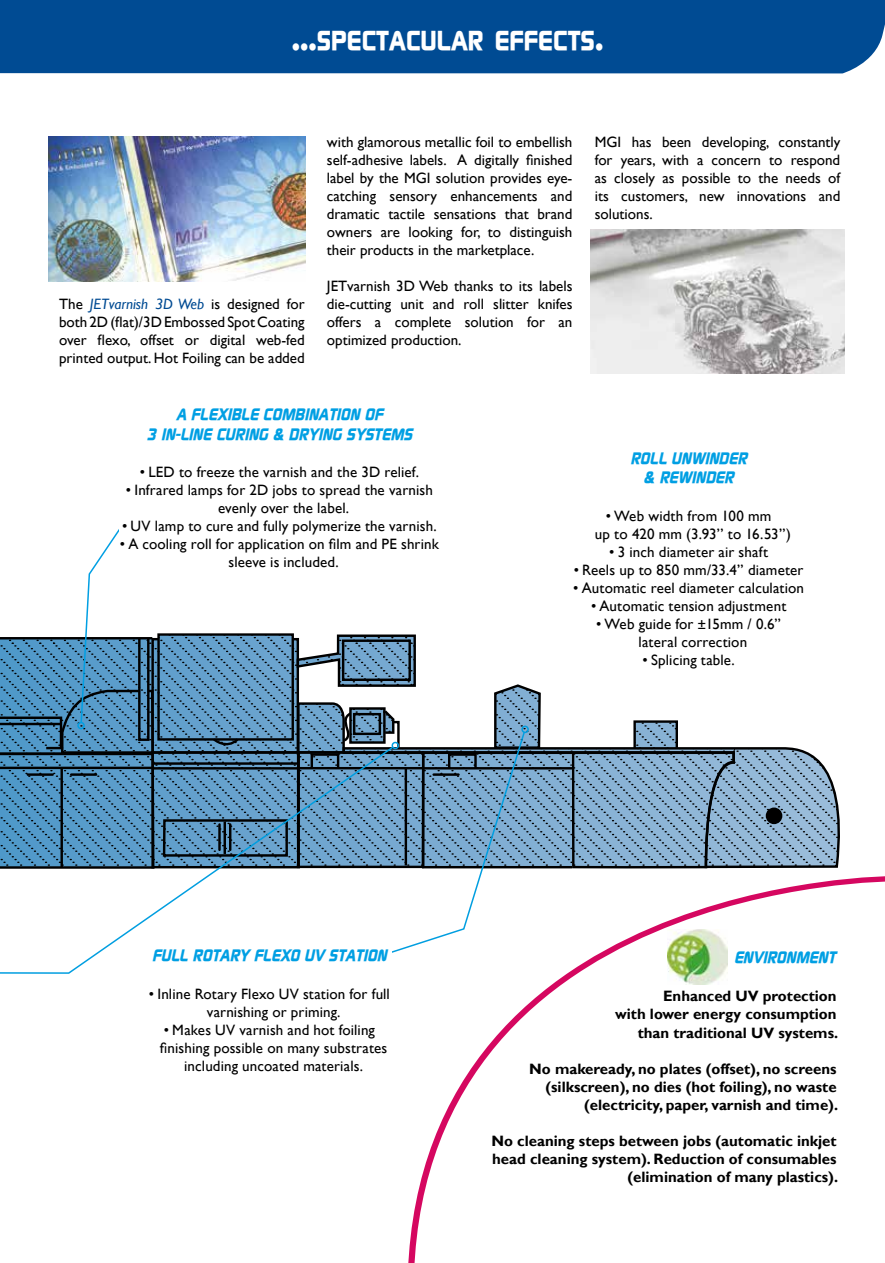
<style>
.page{position:relative;width:885px;height:1263px;background:#fff}
.page>*{position:absolute;margin:0;border:0;box-sizing:border-box;transform-origin:0 0}
.t1{font:700 27.3px "Continuum";color:#fff}
.t2{font:italic 700 16.5px/19.5px "Continuum";color:#009fe3;text-align:center}
.t3{font:15px/18px "Gill Sans";letter-spacing:.005em;color:#000;text-align:center}
.t4{font:700 15px/18px "Gill Sans";color:#000;text-align:right}
.s1{font-size:39px}
.s2{font-style:italic;color:#004b93}
</style>
<div class="page">
<svg style="left:636px;top:723px;width:39px;height:23px"></svg>
<svg style="left:526px;top:747px;width:314px;height:122px;background:#83a3bd"></svg>
<svg style="left:570px;top:750px;width:166px;height:119px;background:#7a9cb9"></svg>
<div style="left:765px;top:807px;width:17px;height:17px;background:#000;border-radius:50%"></div>
<svg style="left:494px;top:684px;width:48px;height:66px;background:#7695ae"></svg>
<div style="left:422px;top:751px;width:151px;height:117px;border:2px solid #000"></div>
<hr style="left:424px;top:767px;width:148px;height:2px;background:#000">
<div style="left:633px;top:720px;width:45px;height:29px;border:2px solid #000"></div>
<svg style="left:412px;top:881px;width:472px;height:382px"></svg>
<svg style="left:395px;top:730px;width:131px;height:245px"></svg>
<div style="left:521px;top:726px;width:8px;height:7px;border:2px solid #009ee0;border-radius:50%"></div>
<svg style="left:0;top:529px;width:425px;height:341px"></svg>
<div style="left:77px;top:722px;width:8px;height:7px;border:2px solid #009fe3;border-radius:50%"></div>
<svg style="left:0;top:745px;width:395px;height:229px"></svg>
<div style="left:391px;top:742px;width:8px;height:7px;border:2px solid #009ee0;border-radius:50%"></div>
<div style="left:0;top:0;width:884px;height:73px;background:#004b93"></div>
<img style="left:49px;top:136px;width:256px;height:145px">
<img style="left:590px;top:230px;width:254px;height:143px">
<img style="left:667px;top:929px;width:60px;height:56px">
<div style="left:119px;top:407px;width:320px;height:178px;background:#fff"></div>
<div style="left:147px;top:948px;width:245px;height:141px;background:#fff"></div>
<h1 class="t1" style="left:292px;top:22px;width:313px"><span class="s1">...</span>SPECTACULAR EFFECTS<span class="s1">.</span></h1>
<p class="t3" style="left:59px;top:296px;width:247px;text-align:justify">The <span class="s2">JETvarnish 3D Web</span> is designed for both 2D (flat)/3D Embossed Spot Coating over flexo, offset or digital web-fed printed output. Hot Foiling can be added</p>
<p class="t3" style="left:327px;top:134px;width:247px;text-align:justify">with glamorous metallic foil to embellish self-adhesive labels. A digitally finished label by the MGI solution provides eye&shy;catching sensory enhancements and dramatic tactile sensations that brand owners are looking for, to distinguish their products in the marketplace.</p>
<p class="t3" style="left:327px;top:278px;width:247px;text-align:justify">JETvarnish 3D Web thanks to its labels die-cutting unit and roll slitter knifes offers a complete solution for an optimized production.</p>
<p class="t3" style="left:594px;top:134px;width:247px;text-align:justify">MGI has been developing, constantly for years, with a concern to respond as closely as possible to the needs of its customers, new innovations and solutions.</p>
<p class="t2" style="left:147px;top:404px;width:271px">A FLEXIBLE COMBINATION OF<br>3 IN-LINE CURING &amp; DRYING SYSTEMS</p>
<p class="t3" style="left:140px;top:463px;width:280px">• LED to freeze the varnish and the 3D relief.</p>
<p class="t3" style="left:126px;top:481px;width:308px">• Infrared lamps for 2D jobs to spread the varnish evenly over the label.</p>
<p class="t3" style="left:122px;top:517px;width:316px">• UV lamp to cure and fully polymerize the varnish.</p>
<p class="t3" style="left:120px;top:535px;width:320px">• A cooling roll for application on film and PE shrink sleeve is included.</p>
<p class="t2" style="left:630px;top:447px;width:122px">ROLL UNWINDER &amp; REWINDER</p>
<p class="t3" style="left:595px;top:507px;width:197px">• Web width from 100 mm<br>up to 420 mm (3.93’’ to 16.53’’)</p>
<p class="t3" style="left:609px;top:543px;width:160px">• 3 inch diameter air shaft</p>
<p class="t3" style="left:573px;top:561px;width:231px">• Reels up to 850 mm/33.4’’ diameter</p>
<p class="t3" style="left:573px;top:579px;width:232px">• Automatic reel diameter calculation</p>
<p class="t3" style="left:591px;top:597px;width:197px">• Automatic tension adjustment</p>
<p class="t3" style="left:596px;top:615px;width:186px">• Web guide for ±15mm / 0.6’’ lateral correction</p>
<p class="t3" style="left:642px;top:651px;width:94px">• Splicing table.</p>
<p class="t2" style="left:152px;top:945px;width:240px">FULL ROTARY FLEXO UV STATION</p>
<p class="t3" style="left:149px;top:985px;width:242px">• Inline Rotary Flexo UV station for full varnishing or priming.</p>
<p class="t3" style="left:160px;top:1021px;width:229px">• Makes UV varnish and hot foiling finishing possible on many substrates including uncoated materials.</p>
<p class="t2" style="left:734px;top:947px;width:107px">ENVIRONMENT</p>
<p class="t4" style="left:615px;top:988px;width:224px">Enhanced UV protection<br>with lower energy consumption than traditional UV systems.</p>
<p class="t4" style="left:529px;top:1060px;width:310px">No makeready, no plates (offset), no screens (silkscreen), no dies (hot foiling), no waste (electricity, paper, varnish and time).</p>
<p class="t4" style="left:491px;top:1132px;width:348px">No cleaning steps between jobs (automatic inkjet head cleaning system). Reduction of consumables (elimination of many plastics).</p>
</div>
